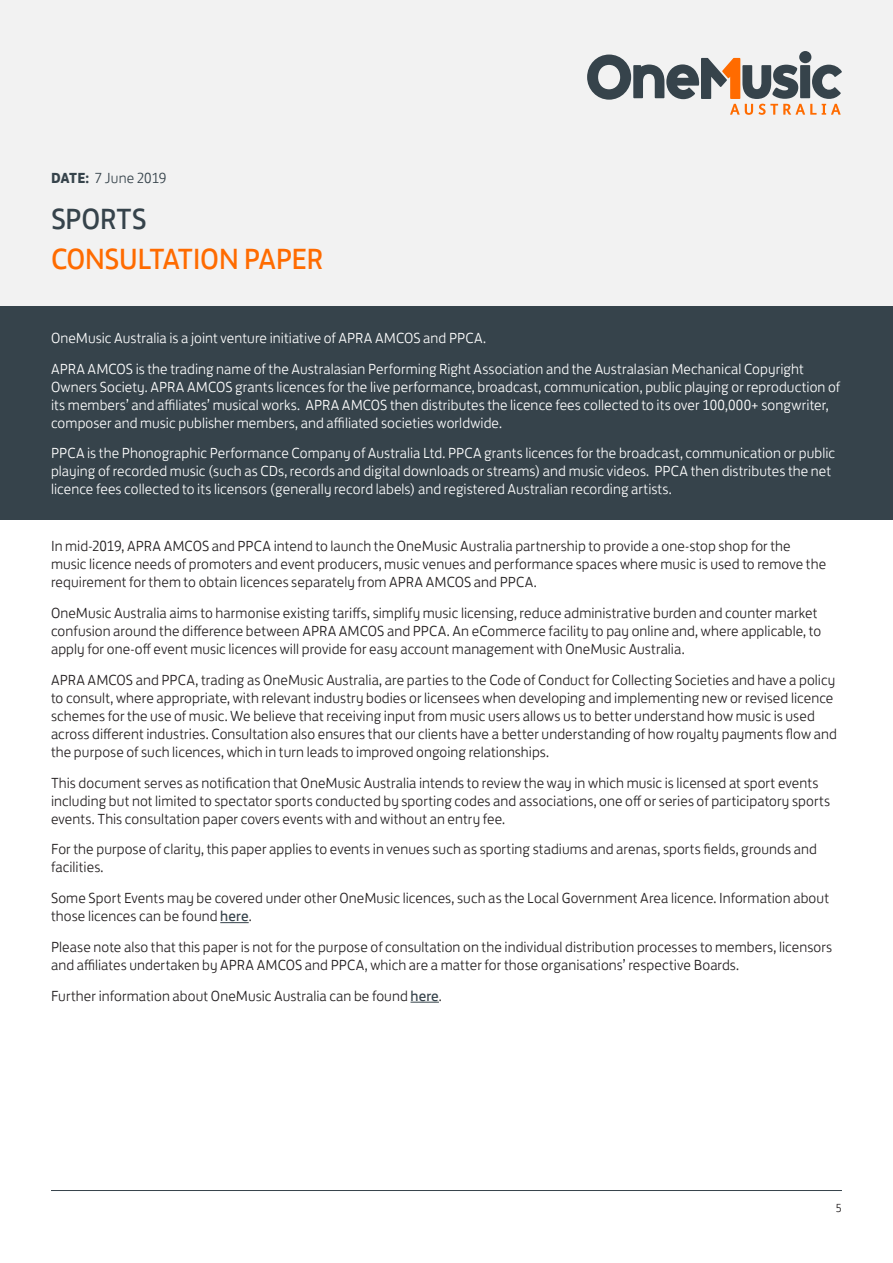
<style>
.page{position:relative;width:893px;height:1263px;background:#fff}
.page>*{position:absolute;margin:0;border:0;box-sizing:border-box;transform-origin:0 0}
.Document_Heading{font:30px "FS Jack";letter-spacing:-.02em;color:#ff6b00}
.Document_Heading-2{font:30px "FS Jack";letter-spacing:-.015em;color:#36434b}
.Body_Copy{font:300 15px/18px "FS Jack";letter-spacing:.005em;color:#231f20}
.t1{font:300 15px/18px "FS Jack";letter-spacing:.005em;color:#fff}
.t2{font:300 15px "FS Jack";color:#36434b}
.t3{font:300 12px "FS Jack";color:#231f20}
.s1{font-weight:700}
.s2{font-weight:400;color:#36434b}
</style>
<div class="page">
<hr style="left:51px;top:1190px;width:791px;height:1px;background:#36434b">
<div style="left:0;top:0;width:893px;height:306px;background:#f2f2f2"></div>
<div style="left:799px;top:51px;width:12px;height:12px;background:#36434b;border-radius:50%"></div>
<svg style="left:587px;top:55px;width:255px;height:60px"></svg>
<div style="left:0;top:306px;width:893px;height:214px;background:#36434b"></div>
<svg style="left:220px;top:922px;width:29px;height:1px"></svg>
<svg style="left:410px;top:1002px;width:29px;height:1px"></svg>
<p class="t2" style="left:51px;top:166px;width:117px"><span class="s1">DATE:</span> 7 June 2019</p>
<p class="Document_Heading-2" style="left:51px;top:195px;width:97px">SPORTS</p>
<p class="Document_Heading" style="left:51px;top:234px;width:274px">CONSULTATION PAPER</p>
<p class="t1" style="left:51px;top:321px;width:754px;line-height:30.8px">OneMusic Australia is a joint venture initiative of APRA AMCOS and PPCA.<br>APRA AMCOS is the trading name of the Australasian Performing Right Association and the Australasian Mechanical Copyright</p>
<p class="t1" style="left:51px;top:376px;width:791px">Owners Society. APRA AMCOS grants licences for the live performance, broadcast, communication, public playing or reproduction of its members’ and affiliates’ musical works. APRA AMCOS then distributes the licence fees collected to its over 100,000+ songwriter, composer and music publisher members, and affiliated societies worldwide.</p>
<p class="t1" style="left:51px;top:443px;width:786px">PPCA is the Phonographic Performance Company of Australia Ltd. PPCA grants licences for the broadcast, communication or public playing of recorded music (such as CDs, records and digital downloads or streams) and music videos. PPCA then distributes the net licence fees collected to its licensors (generally record labels) and registered Australian recording artists.</p>
<p class="Body_Copy" style="left:51px;top:536px;width:777px">In mid-2019, APRA AMCOS and PPCA intend to launch the OneMusic Australia partnership to provide a one-stop shop for the music licence needs of promoters and event producers, music venues and performance spaces where music is used to remove the requirement for them to obtain licences separately from APRA AMCOS and PPCA.</p>
<p class="Body_Copy" style="left:51px;top:602px;width:772px">OneMusic Australia aims to harmonise existing tariffs, simplify music licensing, reduce administrative burden and counter market confusion around the difference between APRA AMCOS and PPCA. An eCommerce facility to pay online and, where applicable, to apply for one-off event music licences will provide for easy account management with OneMusic Australia.</p>
<p class="Body_Copy" style="left:51px;top:669px;width:787px">APRA AMCOS and PPCA, trading as OneMusic Australia, are parties to the Code of Conduct for Collecting Societies and have a policy to consult, where appropriate, with relevant industry bodies or licensees when developing and implementing new or revised licence schemes for the use of music. We believe that receiving input from music users allows us to better understand how music is used across different industries. Consultation also ensures that our clients have a better understanding of how royalty payments flow and the purpose of such licences, which in turn leads to improved ongoing relationships.</p>
<p class="Body_Copy" style="left:51px;top:772px;width:780px">This document serves as notification that OneMusic Australia intends to review the way in which music is licensed at sport events including but not limited to spectator sports conducted by sporting codes and associations, one off or series of participatory sports events. This consultation paper covers events with and without an entry fee.</p>
<p class="Body_Copy" style="left:51px;top:839px;width:767px">For the purpose of clarity, this paper applies to events in venues such as sporting stadiums and arenas, sports fields, grounds and facilities.</p>
<p class="Body_Copy" style="left:51px;top:887px;width:780px">Some Sport Events may be covered under other OneMusic licences, such as the Local Government Area licence. Information about those licences can be found <span class="s2">here</span>.</p>
<p class="Body_Copy" style="left:51px;top:936px;width:783px">Please note also that this paper is not for the purpose of consultation on the individual distribution processes to members, licensors and affiliates undertaken by APRA AMCOS and PPCA, which are a matter for those organisations’ respective Boards.</p>
<p class="Body_Copy" style="left:51px;top:985px;width:392px">Further information about OneMusic Australia can be found <span class="s2">here</span>.</p>
<p class="t3" style="left:836px;top:1198px;width:8px">5</p>
</div>
